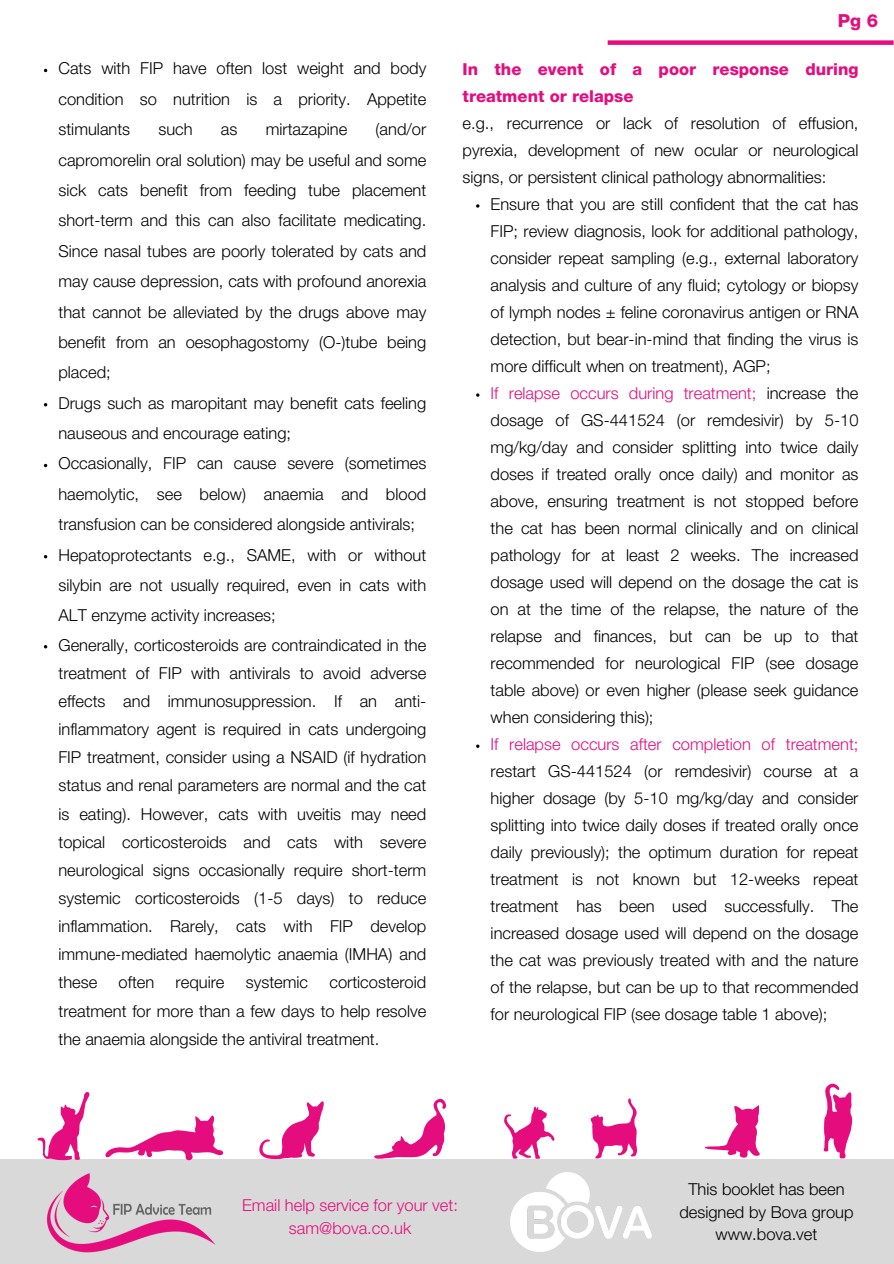
<style>
.page{position:relative;width:894px;height:1264px;background:#fff}
.page>*{position:absolute;margin:0;border:0;box-sizing:border-box;transform-origin:0 0}
.t1{font:800 18px "Helvetica Neue LT Std";color:#e50d7e}
.t2{font:300 16.5px/27px "Helvetica Neue LT Std";color:#000;text-align:justify}
.t3{font:800 16.5px/27px "Helvetica Neue LT Std";color:#e50d7e}
.t4{font:300 16.5px/22.5px "Helvetica Neue LT Std";color:#e50d7e;text-align:center}
.s1{color:#e50d7e}
</style>
<div class="page">
<svg style="left:476px;top:204px;width:3px;height:4px"></svg>
<svg style="left:476px;top:393px;width:3px;height:4px"></svg>
<svg style="left:476px;top:744px;width:3px;height:4px"></svg>
<div style="left:0;top:1158px;width:893px;height:105px;background:#d9d9d9"></div>
<img style="left:47px;top:1173px;width:169px;height:80px">
<img style="left:510px;top:1172px;width:141px;height:79px">
<div style="left:607px;top:40px;width:286px;height:5px;background:#e50d7e"></div>
<svg style="left:374px;top:1098px;width:72px;height:60px"></svg>
<svg style="left:259px;top:1101px;width:64px;height:58px"></svg>
<svg style="left:105px;top:1115px;width:118px;height:45px"></svg>
<svg style="left:504px;top:1106px;width:50px;height:52px"></svg>
<svg style="left:590px;top:1098px;width:47px;height:60px"></svg>
<svg style="left:823px;top:1083px;width:29px;height:75px"></svg>
<svg style="left:38px;top:1092px;width:51px;height:68px"></svg>
<svg style="left:704px;top:1105px;width:55px;height:53px"></svg>
<p class="t2" style="left:58px;top:56px;width:369px;line-height:30.3px">Cats with FIP have often lost weight and body condition so nutrition is a priority. Appetite stimulants</p>
<p class="t2" style="left:58px;top:116px;width:369px;line-height:30.3px;text-indent:317px">(and/or capromorelin oral solution) may be useful and some sick cats benefit from feeding tube placement short-term and this can also facilitate medicating.<br>Since nasal tubes are poorly tolerated by cats and may cause depression, cats with profound anorexia that cannot be alleviated by the drugs above may benefit from an oesophagostomy (O-)tube being placed;</p>
<p class="t2" style="left:58px;top:390px;width:369px;line-height:30.3px">Drugs such as maropitant may benefit cats feeling nauseous and encourage eating;</p>
<p class="t2" style="left:58px;top:451px;width:369px;line-height:30.3px">Occasionally, FIP can cause severe (sometimes haemolytic, see below) anaemia and blood transfusion can be considered alongside antivirals;</p>
<p class="t2" style="left:58px;top:542px;width:369px;line-height:30.3px">Hepatoprotectants e.g., SAME, with or without silybin are not usually required, even in cats with ALT enzyme activity increases;</p>
<p class="t2" style="left:58px;top:633px;width:369px;line-height:28.2px">Generally, corticosteroids are contraindicated in the treatment of FIP with antivirals to avoid adverse effects and immunosuppression. If an anti&shy;inflammatory agent is required in cats undergoing FIP treatment, consider using a NSAID (if hydration status and renal parameters are normal and the cat is eating). However, cats with uveitis may need topical corticosteroids and cats with severe neurological signs occasionally require short-term systemic corticosteroids (1-5 days) to reduce inflammation. Rarely, cats with FIP develop immune-mediated haemolytic anaemia (IMHA) and these</p>
<p class="t2" style="left:158px;top:118px;width:36px">such</p>
<p class="t2" style="left:221px;top:118px;width:18px">as</p>
<p class="t2" style="left:266px;top:118px;width:83px">mirtazapine</p>
<p class="t2" style="left:58px;top:970px;width:369px;line-height:28.2px;text-indent:271px">corticosteroid treatment for more than a few days to help resolve the anaemia alongside the antiviral treatment.</p>
<p class="t2" style="left:118px;top:971px;width:37px">often</p>
<p class="t2" style="left:175px;top:971px;width:50px">require</p>
<p class="t2" style="left:246px;top:971px;width:64px">systemic</p>
<p class="t1" style="left:837px;top:14px;width:42px">Pg 6</p>
<h1 class="t3" style="left:462px;top:58px;width:397px">In the event of a poor response during treatment or relapse</h1>
<p class="t2" style="left:462px;top:112px;width:397px">e.g., recurrence or lack of resolution of effusion, pyrexia, development of new ocular or neurological signs, or persistent clinical pathology abnormalities:</p>
<p class="t2" style="left:490px;top:193px;width:369px">Ensure that you are still confident that the cat has FIP; review diagnosis, look for additional pathology, consider repeat sampling (e.g., external laboratory analysis and culture of any fluid; cytology or biopsy of lymph nodes ± feline coronavirus antigen or RNA detection, but bear-in-mind that finding the virus is more difficult when on treatment), AGP;</p>
<p class="t2" style="left:490px;top:382px;width:369px"><span class="s1">If relapse occurs during treatment;</span> increase the dosage of GS-441524 (or remdesivir) by 5-10 mg/kg/day and consider splitting into twice daily doses if treated orally once daily) and monitor as above, ensuring treatment is not stopped before the cat has been normal clinically and on clinical pathology for at least 2 weeks. The increased dosage used will depend on the dosage the cat is on at the time of the relapse, the nature of the relapse and finances, but can be up to that recommended for neurological FIP (see dosage table above) or even higher (please seek guidance when considering this);</p>
<p class="t2" style="left:490px;top:733px;width:369px"><span class="s1">If relapse occurs after completion of treatment; </span>restart GS-441524 (or remdesivir) course at a higher dosage (by 5-10 mg/kg/day and consider splitting into twice daily doses if treated orally once daily previously); the optimum duration for repeat treatment is not known but 12-weeks repeat treatment has been used successfully. The increased dosage used will depend on the dosage the cat was previously treated with and the nature of the relapse, but can be up to that recommended for neurological FIP (see dosage table 1 above);</p>
<p class="t4" style="left:242px;top:1196px;width:217px">Email help service for your vet: sam@bova.co.uk</p>
<p class="t2" style="left:679px;top:1180px;width:176px;line-height:22.5px;text-align:center">This booklet has been designed by Bova group</p>
<p class="t2" style="left:715px;top:1222px;width:103px">www.bova.vet</p>
</div>
